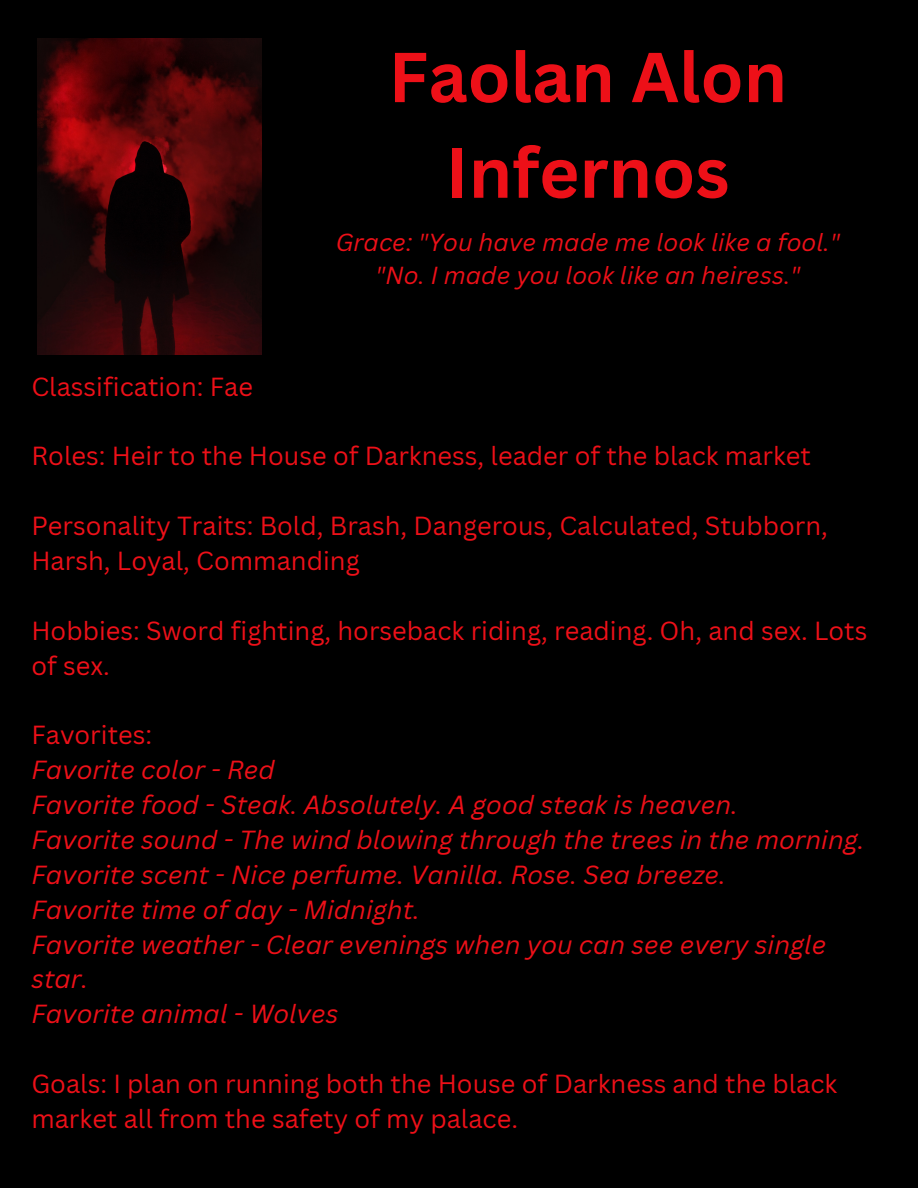
<style>
.page{position:relative;width:918px;height:1188px;background:#000}
.page>*{position:absolute;margin:0;border:0;box-sizing:border-box;transform-origin:0 0}
.t1{font:700 69px/95.7px "Canva Sans";color:#ed1018;text-align:center}
.t2{font:25.5px/34.8px "Canva Sans";color:#ed1018}
.t3{font:italic 25.5px/34.8px "Canva Sans";color:#ed1018}
.t4{font:italic 24px/32.7px "Canva Sans";color:#ed1018;text-align:center}
</style>
<div class="page">
<img style="left:38px;top:39px;width:224px;height:316px">
<p class="t2" style="left:31px;top:368px;width:223px">Classification: Fae</p>
<h1 class="t1" style="left:389px;top:28px;width:400px">Faolan Alon<br>Infernos</h1>
<p class="t4" style="left:336px;top:225px;width:506px">Grace: "You have made me look like a fool." "No. I made you look like an heiress."</p>
<p class="t2" style="left:31px;top:438px;width:781px">Roles: Heir to the House of Darkness, leader of the black market</p>
<p class="t2" style="left:31px;top:508px;width:798px">Personality Traits: Bold, Brash, Dangerous, Calculated, Stubborn,<br>Harsh, Loyal, Commanding</p>
<p class="t2" style="left:31px;top:612px;width:838px">Hobbies: Sword fighting, horseback riding, reading. Oh, and sex. Lots of sex.</p>
<p class="t2" style="left:31px;top:717px;width:122px">Favorites:</p>
<p class="t3" style="left:31px;top:752px;width:835px">Favorite color - Red<br>Favorite food - Steak. Absolutely. A good steak is heaven.<br>Favorite sound - The wind blowing through the trees in the morning.<br>Favorite scent - Nice perfume. Vanilla. Rose. Sea breeze.<br>Favorite time of day - Midnight.<br>Favorite weather - Clear evenings when you can see every single star.<br>Favorite animal - Wolves</p>
<p class="t2" style="left:31px;top:1066px;width:807px">Goals: I plan on running both the House of Darkness and the black market all from the safety of my palace.</p>
</div>
